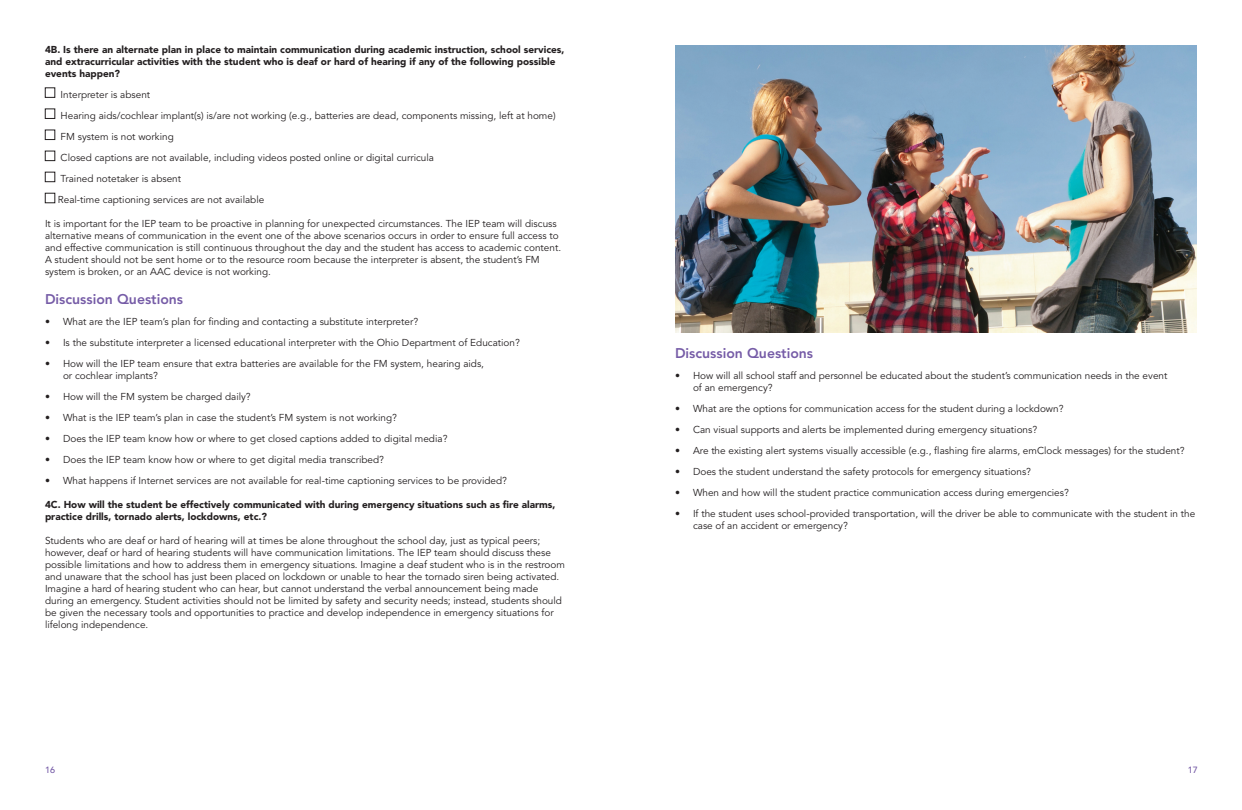
<style>
.page{position:relative;width:1242px;height:810px;background:#fff}
.page>*{position:absolute;margin:0;border:0;box-sizing:border-box;transform-origin:0 0}
.t1{font:800 14px "Avenir LT Std";color:#765ca7}
.t2{font:10px/12px "Avenir LT Std";color:#231f20}
.t3{font:900 10px/12px "Avenir LT Std";color:#231f20}
.t4{font:500 9px "Avenir LT Std";color:#765ca7}
</style>
<div class="page">
<div style="left:45px;top:88px;width:10px;height:10px;border:1px solid #231f20"></div>
<div style="left:45px;top:109px;width:10px;height:10px;border:1px solid #231f20"></div>
<div style="left:45px;top:130px;width:10px;height:10px;border:1px solid #231f20"></div>
<div style="left:45px;top:151px;width:10px;height:10px;border:1px solid #231f20"></div>
<div style="left:45px;top:172px;width:10px;height:10px;border:1px solid #231f20"></div>
<div style="left:45px;top:193px;width:10px;height:10px;border:1px solid #231f20"></div>
<img style="left:675px;top:45px;width:522px;height:287px">
<p class="t3" style="left:45px;top:43px;width:521px">4B. Is there an alternate plan in place to maintain communication during academic instruction, school services, and extracurricular activities with the student who is deaf or hard of hearing if any of the following possible events happen?</p>
<p class="t2" style="left:61px;top:88px;width:91px">Interpreter is absent</p>
<p class="t2" style="left:61px;top:110px;width:496px">Hearing aids/cochlear implant(s) is/are not working (e.g., batteries are dead, components missing, left at home)</p>
<p class="t2" style="left:61px;top:131px;width:115px">FM system is not working</p>
<p class="t2" style="left:61px;top:152px;width:375px">Closed captions are not available, including videos posted online or digital curricula</p>
<p class="t2" style="left:61px;top:173px;width:122px">Trained notetaker is absent</p>
<p class="t2" style="left:58px;top:194px;width:208px">Real-time captioning services are not available</p>
<p class="t2" style="left:45px;top:218px;width:518px">It is important for the IEP team to be proactive in planning for unexpected circumstances. The IEP team will discuss alternative means of communication in the event one of the above scenarios occurs in order to ensure full access to and effective communication is still continuous throughout the day and the student has access to academic content.<br>A student should not be sent home or to the resource room because the interpreter is absent, the student’s FM system is broken, or an AAC device is not working.</p>
<p class="t1" style="left:45px;top:291px;width:140px">Discussion Questions</p>
<p class="t2" style="left:45px;top:316px;width:375px">• What are the IEP team’s plan for finding and contacting a substitute interpreter?</p>
<p class="t2" style="left:45px;top:337px;width:476px">• Is the substitute interpreter a licensed educational interpreter with the Ohio Department of Education?</p>
<p class="t2" style="left:63px;top:358px;width:423px;text-indent:-18px">• How will the IEP team ensure that extra batteries are available for the FM system, hearing aids, or cochlear implants?</p>
<p class="t2" style="left:45px;top:391px;width:207px">• How will the FM system be charged daily?</p>
<p class="t2" style="left:45px;top:412px;width:353px">• What is the IEP team’s plan in case the student’s FM system is not working?</p>
<p class="t2" style="left:45px;top:433px;width:404px">• Does the IEP team know how or where to get closed captions added to digital media?</p>
<p class="t2" style="left:45px;top:454px;width:341px">• Does the IEP team know how or where to get digital media transcribed?</p>
<p class="t2" style="left:45px;top:475px;width:464px">• What happens if Internet services are not available for real-time captioning services to be provided?</p>
<p class="t3" style="left:45px;top:498px;width:512px">4C. How will the student be effectively communicated with during emergency situations such as fire alarms, practice drills, tornado alerts, lockdowns, etc.?</p>
<p class="t2" style="left:45px;top:535px;width:522px">Students who are deaf or hard of hearing will at times be alone throughout the school day, just as typical peers; however, deaf or hard of hearing students will have communication limitations. The IEP team should discuss these possible limitations and how to address them in emergency situations. Imagine a deaf student who is in the restroom and unaware that the school has just been placed on lockdown or unable to hear the tornado siren being activated.<br>Imagine a hard of hearing student who can hear, but cannot understand the verbal announcement being made during an emergency. Student activities should not be limited by safety and security needs; instead, students should be given the necessary tools and opportunities to practice and develop independence in emergency situations for lifelong independence.</p>
<p class="t1" style="left:675px;top:345px;width:140px">Discussion Questions</p>
<p class="t2" style="left:693px;top:370px;width:476px;text-indent:-18px">• How will all school staff and personnel be educated about the student’s communication needs in the event of an emergency?</p>
<p class="t2" style="left:675px;top:403px;width:390px">• What are the options for communication access for the student during a lockdown?</p>
<p class="t2" style="left:675px;top:424px;width:364px">• Can visual supports and alerts be implemented during emergency situations?</p>
<p class="t2" style="left:675px;top:445px;width:511px">• Are the existing alert systems visually accessible (e.g., flashing fire alarms, emClock messages) for the student?</p>
<p class="t2" style="left:675px;top:466px;width:358px">• Does the student understand the safety protocols for emergency situations?</p>
<p class="t2" style="left:675px;top:487px;width:395px">• When and how will the student practice communication access during emergencies?</p>
<p class="t2" style="left:693px;top:508px;width:504px;text-indent:-18px">• If the student uses school-provided transportation, will the driver be able to communicate with the student in the case of an accident or emergency?</p>
<p class="t4" style="left:45px;top:764px;width:12px">16</p>
<p class="t4" style="left:1188px;top:764px;width:12px">17</p>
</div>
